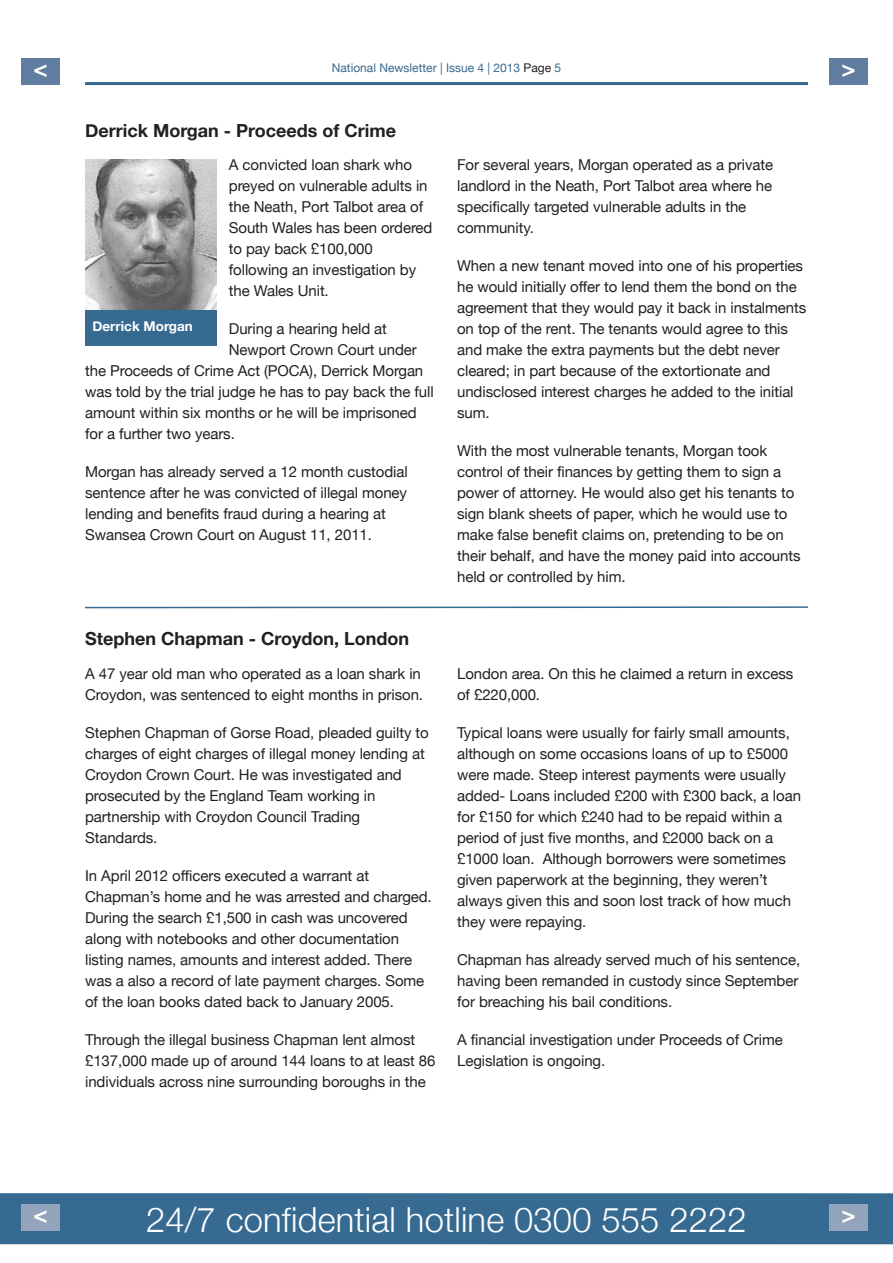
<style>
.page{position:relative;width:893px;height:1263px;background:#fff}
.page>*{position:absolute;margin:0;border:0;box-sizing:border-box;transform-origin:0 0}
.t1{font:300 34.5px "Helvetica Neue";letter-spacing:.005em;color:#fff}
.t2{font:700 21px "Futura BT";color:#fff}
.t3{font:700 18px "Helvetica Neue";color:#231f20}
.t4{font:15px/21px "Helvetica Neue";letter-spacing:-.005em;color:#231f20}
.t5{font:700 13.5px "Helvetica Neue";color:#fff}
.t6{font:12px "Helvetica Neue";color:#376a91}
.s1{color:#231f20}
</style>
<div class="page">
<hr style="left:85px;top:82px;width:723px;height:3px;background:#376a91">
<div style="left:0;top:1193px;width:893px;height:51px;background:#376a91"></div>
<div style="left:21px;top:58px;width:39px;height:27px;background:#617ea1"></div>
<div style="left:829px;top:58px;width:39px;height:27px;background:#617ea1"></div>
<div style="left:21px;top:1204px;width:39px;height:27px;background:#95a4bd"></div>
<div style="left:829px;top:1204px;width:39px;height:27px;background:#95a4bd"></div>
<hr style="left:85px;top:606px;width:723px;height:2px;background:#376a91">
<img style="left:85px;top:159px;width:132px;height:151px">
<div style="left:85px;top:310px;width:132px;height:36px;background:#376a91"></div>
<p class="t6" style="left:332px;top:61px;width:231px">National Newsletter | Issue 4 | 2013 <span class="s1">Page</span> 5</p>
<h2 class="t2" style="left:32px;top:60px;width:19px">&lt;</h2>
<h2 class="t2" style="left:840px;top:60px;width:19px">&gt;</h2>
<p class="t3" style="left:85px;top:119px;width:313px">Derrick Morgan - Proceeds of Crime</p>
<p class="t4" style="left:229px;top:154px;width:205px">A convicted loan shark who preyed on vulnerable adults in the Neath, Port Talbot area of<br>South Wales has been ordered to pay back £100,000 following an investigation by the Wales Unit.</p>
<p class="t4" style="left:229px;top:318px;width:160px">During a hearing held at</p>
<p class="t4" style="left:229px;top:339px;width:189px">Newport Crown Court under</p>
<p class="t4" style="left:85px;top:360px;width:340px">the Proceeds of Crime Act (POCA), Derrick Morgan</p>
<p class="t4" style="left:85px;top:381px;width:350px">was told by the trial judge he has to pay back the full</p>
<p class="t4" style="left:85px;top:402px;width:333px">amount within six months or he will be imprisoned</p>
<p class="t4" style="left:85px;top:423px;width:151px">for a further two years.</p>
<p class="t4" style="left:85px;top:461px;width:324px">Morgan has already served a 12 month custodial sentence after he was convicted of illegal money lending and benefits fraud during a hearing at Swansea Crown Court on August 11, 2011.</p>
<p class="t5" style="left:93px;top:318px;width:102px">Derrick Morgan</p>
<p class="t3" style="left:85px;top:628px;width:326px">Stephen Chapman - Croydon, London</p>
<p class="t4" style="left:85px;top:663px;width:339px">A 47 year old man who operated as a loan shark in<br>Croydon, was sentenced to eight months in prison.</p>
<p class="t4" style="left:85px;top:722px;width:345px">Stephen Chapman of Gorse Road, pleaded guilty to charges of eight charges of illegal money lending at Croydon Crown Court. He was investigated and prosecuted by the England Team working in partnership with Croydon Council Trading Standards.</p>
<p class="t4" style="left:85px;top:865px;width:348px">In April 2012 officers executed a warrant at Chapman’s home and he was arrested and charged.<br>During the search £1,500 in cash was uncovered along with notebooks and other documentation listing names, amounts and interest added. There was a also a record of late payment charges. Some of the loan books dated back to January 2005.</p>
<p class="t4" style="left:85px;top:1029px;width:352px">Through the illegal business Chapman lent almost £137,000 made up of around 144 loans to at least 86 individuals across nine surrounding boroughs in the</p>
<p class="t4" style="left:457px;top:154px;width:318px">For several years, Morgan operated as a private landlord in the Neath, Port Talbot area where he specifically targeted vulnerable adults in the community.</p>
<p class="t4" style="left:457px;top:255px;width:351px">When a new tenant moved into one of his properties he would initially offer to lend them the bond on the agreement that they would pay it back in instalments on top of the rent. The tenants would agree to this and make the extra payments but the debt never cleared; in part because of the extortionate and undisclosed interest charges he added to the initial sum.</p>
<p class="t4" style="left:457px;top:440px;width:345px">With the most vulnerable tenants, Morgan took control of their finances by getting them to sign a power of attorney. He would also get his tenants to sign blank sheets of paper, which he would use to make false benefit claims on, pretending to be on their behalf, and have the money paid into accounts held or controlled by him.</p>
<p class="t4" style="left:457px;top:663px;width:338px">London area. On this he claimed a return in excess of £220,000.</p>
<p class="t4" style="left:457px;top:722px;width:345px">Typical loans were usually for fairly small amounts, although on some occasions loans of up to £5000 were made. Steep interest payments were usually added- Loans included £200 with £300 back, a loan for £150 for which £240 had to be repaid within a period of just five months, and £2000 back on a £1000 loan. Although borrowers were sometimes given paperwork at the beginning, they weren’t always given this and soon lost track of how much they were repaying.</p>
<p class="t4" style="left:457px;top:949px;width:345px">Chapman has already served much of his sentence, having been remanded in custody since September for breaching his bail conditions.</p>
<p class="t4" style="left:457px;top:1029px;width:327px">A financial investigation under Proceeds of Crime<br>Legislation is ongoing.</p>
<h1 class="t1" style="left:146px;top:1198px;width:602px">24/7 confidential hotline 0300 555 2222</h1>
<h2 class="t2" style="left:32px;top:1205px;width:19px">&lt;</h2>
<h2 class="t2" style="left:840px;top:1205px;width:19px">&gt;</h2>
</div>
